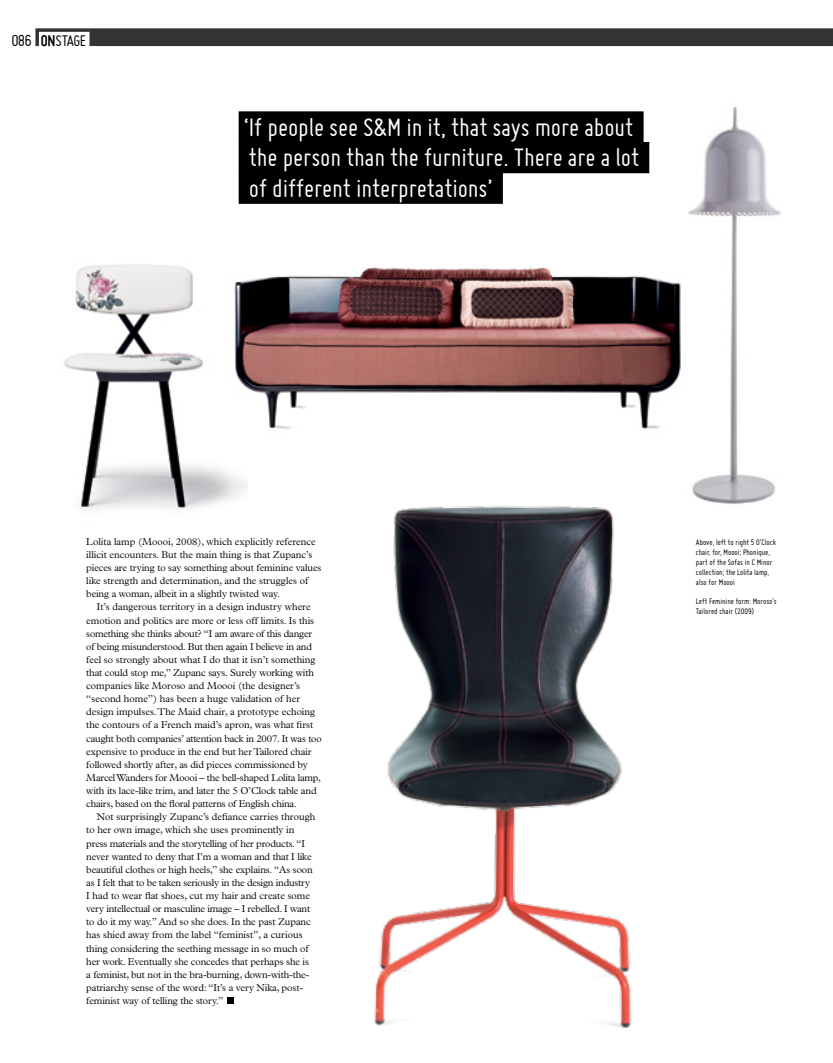
<style>
.page{position:relative;width:833px;height:1063px;background:#fff}
.page>*{position:absolute;margin:0;border:0;box-sizing:border-box;transform-origin:0 0}
.t1{font:27.5px/30.6px "Miso";letter-spacing:-.005em;color:#fff}
.t2{font:16.75px "Miso";color:#000}
.t3{font:300 10px/13.1px "Plantin";letter-spacing:-.01em;color:#000}
.t4{font:8.75px/10px "Miso";color:#000}
.s1{font-size:17.5px}
.s2{font-weight:700}
</style>
<div class="page">
<img style="left:374px;top:506px;width:258px;height:522px">
<img style="left:688px;top:107px;width:92px;height:397px">
<img style="left:64px;top:264px;width:183px;height:246px">
<img style="left:229px;top:264px;width:452px;height:188px">
<div style="left:239px;top:111px;width:404px;height:32px;background:#000"></div>
<div style="left:239px;top:142px;width:410px;height:31px;background:#000"></div>
<div style="left:239px;top:173px;width:264px;height:31px;background:#000"></div>
<div style="left:227px;top:998px;width:7px;height:6px;background:#000"></div>
<svg style="left:35px;top:28px;width:798px;height:18px;background:#414141"></svg>
<h2 class="t2" style="left:11px;top:31px;width:76px"><span class="s1">086</span> <span class="s2">on</span>STAGE</h2>
<h1 class="t1" style="left:244px;top:111px;width:397px">‘If people see S&amp;M in it, that says more about the person than the furniture. There are a lot of different interpretations’</h1>
<p class="t3" style="left:86px;top:535px;width:237px">Lolita lamp (Moooi, 2008), which explicitly reference illicit encounters. But the main thing is that Zupanc’s pieces are trying to say something about feminine values like strength and determination, and the struggles of being a woman, albeit in a slightly twisted way.</p>
<p class="t3" style="left:86px;top:601px;width:237px;text-indent:11px">It’s dangerous territory in a design industry where emotion and politics are more or less off limits. Is this something she thinks about? “I am aware of this danger of being misunderstood. But then again I believe in and feel so strongly about what I do that it isn’t something that could stop me,” Zupanc says. Surely working with companies like Moroso and Moooi (the designer’s “second home”) has been a huge validation of her design impulses. The Maid chair, a prototype echoing the contours of a French maid’s apron, was what first caught both companies’ attention back in 2007. It was too expensive to produce in the end but her Tailored chair followed shortly after, as did pieces commissioned by Marcel Wanders for Moooi – the bell-shaped Lolita lamp, with its lace-like trim, and later the 5 O’Clock table and chairs, based on the floral patterns of English china.</p>
<p class="t3" style="left:86px;top:810px;width:230px;text-indent:11px">Not surprisingly Zupanc’s defiance carries through to her own image, which she uses prominently in press materials and the storytelling of her products. “I never wanted to deny that I’m a woman and that I like beautiful clothes or high heels,” she explains. “As soon as I felt that to be taken seriously in the design industry I had to wear flat shoes, cut my hair and create some very intellectual or masculine image – I rebelled. I want to do it my way.” And so she does. In the past Zupanc has shied away from the label “feminist”, a curious thing considering the seething message in so much of her work. Eventually she concedes that perhaps she is a feminist, but not in the bra-burning, down-with-the&shy;patriarchy sense of the word: “It’s a very Nika, post&shy;feminist way of telling the story.”</p>
<p class="t4" style="left:696px;top:537px;width:82px">Above, left to right 5 O’Clock chair, for, Moooi; Phonique, part of the Sofas in C Minor collection; the Lolita lamp, also for Moooi</p>
<p class="t4" style="left:696px;top:597px;width:82px">Left Feminine form: Moroso’s<br>Tailored chair (2009)</p>
</div>
